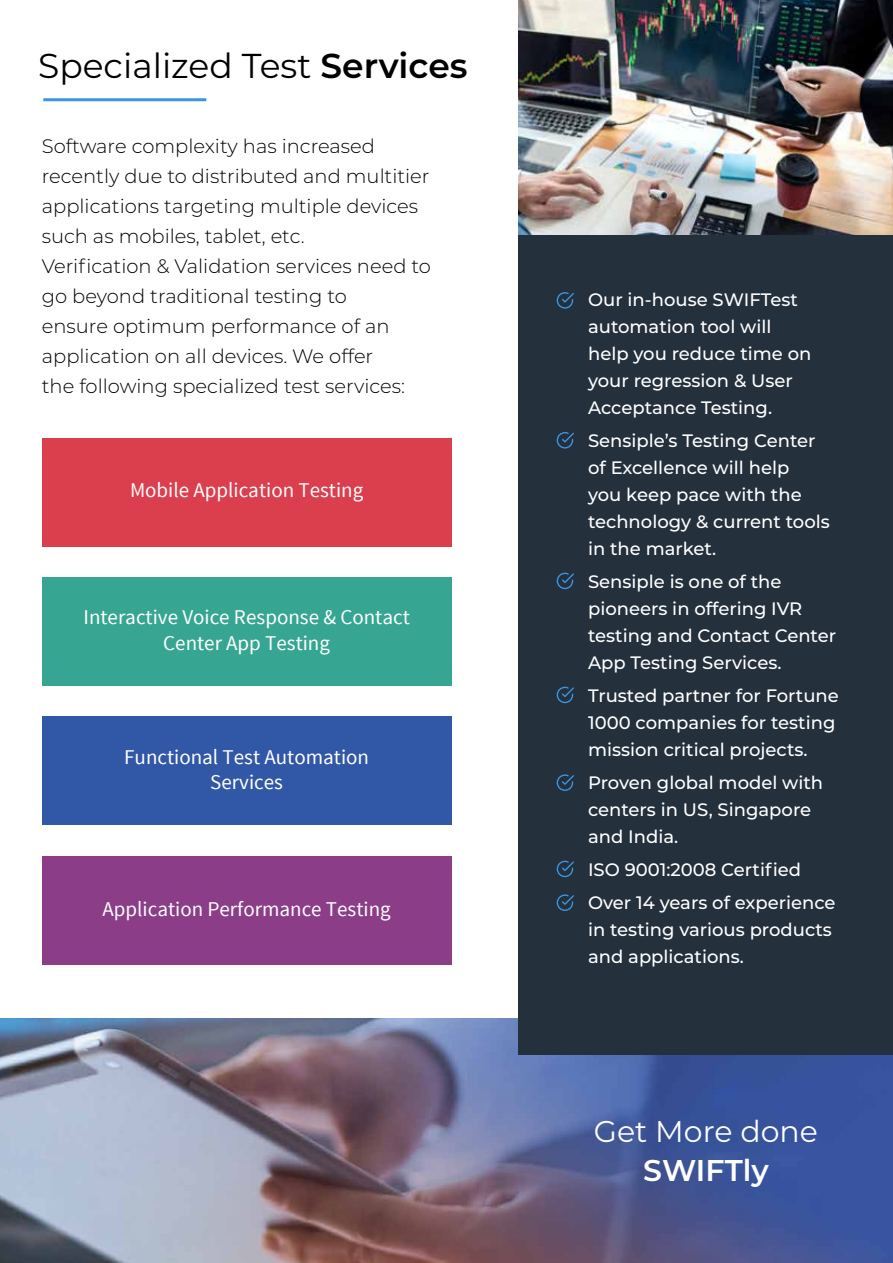
<style>
.page{position:relative;width:893px;height:1263px;background:#fff}
.page>*{position:absolute;margin:0;border:0;box-sizing:border-box;transform-origin:0 0}
.t1{font:34.5px "Montserrat";color:#000}
.t2{font:30px "Montserrat";color:#fff}
.t3{font:600 30px "Montserrat";color:#fff}
.t4{font:21px/25.2px "Source Sans Pro";color:#fff;text-align:center}
.t5{font:300 19.5px/30px "Montserrat";color:#000}
.t6{font:500 18px/27px "Montserrat";color:#fff}
.s1{font-weight:600}
</style>
<div class="page">
<img style="left:0;top:1018px;width:893px;height:245px">
<div style="left:519px;top:1px;width:374px;height:1054px;background:#24303c"></div>
<img style="left:519px;top:1px;width:374px;height:233px">
<svg style="left:557px;top:292px;width:17px;height:17px"></svg>
<svg style="left:557px;top:432px;width:17px;height:16px"></svg>
<svg style="left:557px;top:573px;width:17px;height:16px"></svg>
<svg style="left:557px;top:687px;width:17px;height:16px"></svg>
<svg style="left:557px;top:774px;width:17px;height:17px"></svg>
<svg style="left:557px;top:861px;width:17px;height:16px"></svg>
<svg style="left:557px;top:894px;width:17px;height:17px"></svg>
<hr style="left:43px;top:98px;width:163px;height:3px;background:#3c94e2">
<div style="left:42px;top:438px;width:410px;height:108px;background:#db3e4d"></div>
<div style="left:42px;top:577px;width:410px;height:109px;background:#36a692"></div>
<div style="left:42px;top:717px;width:410px;height:108px;background:#3157a7"></div>
<div style="left:42px;top:856px;width:410px;height:108px;background:#8c3d88"></div>
<h1 class="t1" style="left:38px;top:42px;width:431px">Specialized Test <span class="s1">Services</span></h1>
<p class="t5" style="left:42px;top:131px;width:391px">Software complexity has increased recently due to distributed and multitier applications targeting multiple devices such as mobiles, tablet, etc.<br>Verification &amp; Validation services need to go beyond traditional testing to<br>ensure optimum performance of an application on all devices. We offer<br>the following specialized test services:</p>
<p class="t4" style="left:130px;top:478px;width:235px">Mobile Application Testing</p>
<p class="t4" style="left:83px;top:605px;width:328px">Interactive Voice Response &amp; Contact<br>Center App Testing</p>
<p class="t4" style="left:124px;top:744px;width:246px">Functional Test Automation<br>Services</p>
<p class="t4" style="left:102px;top:896px;width:290px">Application Performance Testing</p>
<p class="t6" style="left:588px;top:285px;width:225px">Our in-house SWIFTest automation tool will help you reduce time on your regression &amp; User<br>Acceptance Testing.</p>
<p class="t6" style="left:588px;top:426px;width:243px">Sensiple’s Testing Center of Excellence will help<br>you keep pace with the technology &amp; current tools in the market.</p>
<p class="t6" style="left:588px;top:567px;width:250px">Sensiple is one of the pioneers in offering IVR testing and Contact Center<br>App Testing Services.</p>
<p class="t6" style="left:588px;top:681px;width:252px">Trusted partner for Fortune<br>1000 companies for testing mission critical projects.</p>
<p class="t6" style="left:588px;top:768px;width:237px">Proven global model with centers in US, Singapore and India.</p>
<p class="t6" style="left:588px;top:852px;width:249px;line-height:33px">ISO 9001:2008 Certified<br>Over 14 years of experience</p>
<p class="t6" style="left:588px;top:915px;width:245px">in testing various products and applications.</p>
<h2 class="t2" style="left:594px;top:1111px;width:226px">Get More done</h2>
<h2 class="t3" style="left:643px;top:1149px;width:127px">SWIFTly</h2>
</div>
